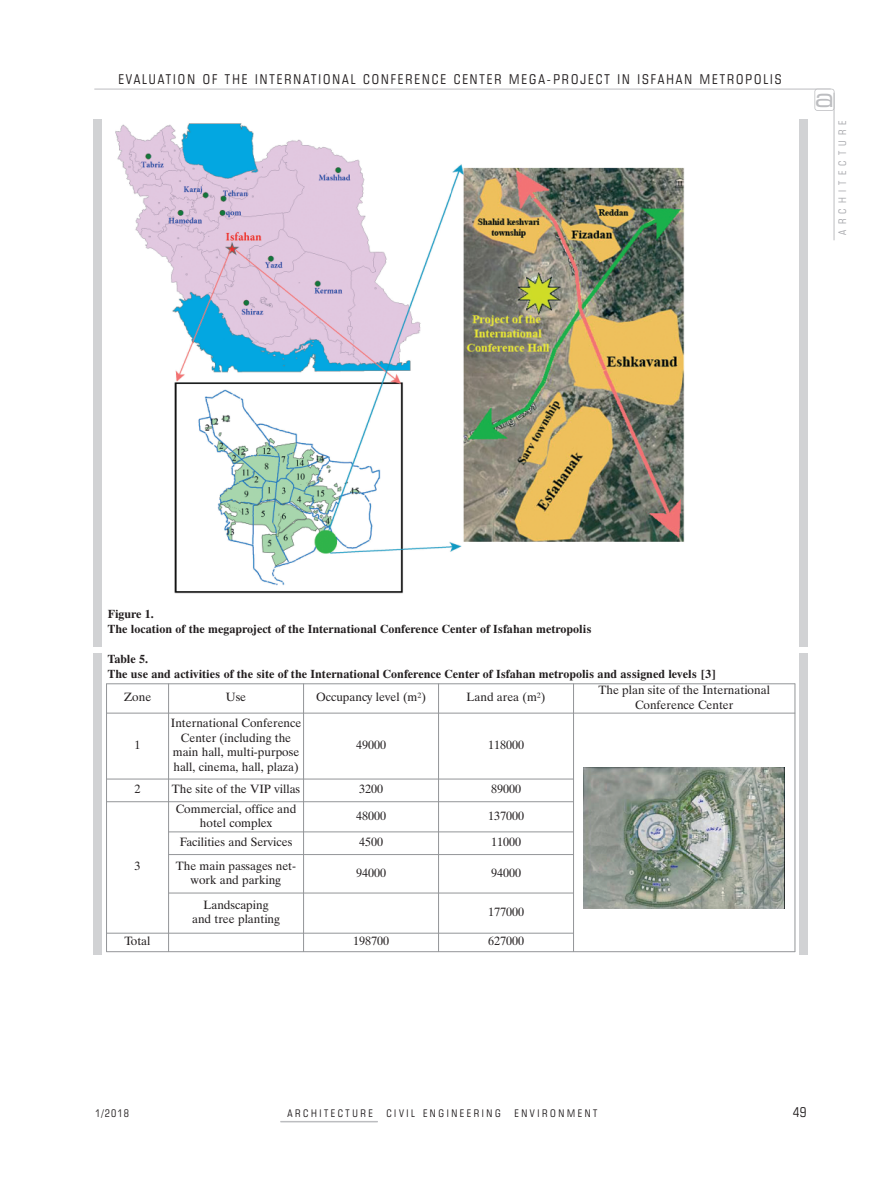
<style>
.page{position:relative;width:893px;height:1191px;background:#fff}
.page>*{position:absolute;margin:0;border:0;box-sizing:border-box;transform-origin:0 0}
.t1{font:25.5px "Square 721 Ex EU";color:#bcbdc0}
.t2{font:13.5px "Square 721 Cn EU";letter-spacing:.15em;color:#231f20}
.t3{font:12px/14.4px "Dutch 801 EU";color:#231f20;text-align:center}
.t4{font:700 12px/14.4px "Dutch 801 EU";color:#231f20}
.t5{font:10.5px "Square 721 Cn EU";letter-spacing:.25em;color:#231f20}
.t6{font:10.5px "Square 721 Cn EU";letter-spacing:.5em;color:#a8a9ad}
</style>
<div class="page">
<hr style="left:94px;top:89px;width:737px;height:1px;background:#bcbdc0">
<div style="left:814px;top:89px;width:20px;height:22px;border:2px solid #bcbdc0;border-radius:3px"></div>
<hr style="left:834px;top:93px;width:1px;height:147px;background:#bcbdc0">
<hr style="left:280px;top:1121px;width:98px;height:1px;background:#bcbdc0">
<div style="left:94px;top:119px;width:8px;height:528px;background:#d1d2d4"></div>
<div style="left:799px;top:119px;width:9px;height:528px;background:#d1d2d4"></div>
<img style="left:115px;top:123px;width:570px;height:471px">
<div style="left:94px;top:653px;width:8px;height:301px;background:#d1d2d4"></div>
<div style="left:799px;top:653px;width:9px;height:301px;background:#d1d2d4"></div>
<img style="left:584px;top:767px;width:200px;height:141px">
<hr style="left:106px;top:683px;width:1px;height:269px;background:#939598">
<hr style="left:168px;top:683px;width:1px;height:269px;background:#939598">
<hr style="left:303px;top:683px;width:1px;height:269px;background:#939598">
<hr style="left:438px;top:683px;width:1px;height:269px;background:#939598">
<hr style="left:573px;top:683px;width:1px;height:269px;background:#939598">
<hr style="left:795px;top:683px;width:1px;height:269px;background:#939598">
<hr style="left:106px;top:683px;width:689px;height:1px;background:#939598">
<hr style="left:106px;top:713px;width:689px;height:1px;background:#939598">
<hr style="left:106px;top:779px;width:468px;height:1px;background:#939598">
<hr style="left:106px;top:801px;width:468px;height:1px;background:#939598">
<hr style="left:168px;top:831px;width:406px;height:1px;background:#939598">
<hr style="left:168px;top:854px;width:406px;height:1px;background:#939598">
<hr style="left:168px;top:892px;width:406px;height:1px;background:#939598">
<hr style="left:106px;top:933px;width:468px;height:1px;background:#939598">
<hr style="left:106px;top:951px;width:689px;height:1px;background:#939598">
<p class="t2" style="left:118px;top:71px;width:665px">EVALUATION OF THE INTERNATIONAL CONFERENCE CENTER MEGA-PROJECT IN ISFAHAN METROPOLIS</p>
<h1 class="t1" style="left:815px;top:82px;width:21px">a</h1>
<p class="t6" style="left:836px;top:235px;width:116px;rotate:-90deg">ARCHITECTURE</p>
<p class="t4" style="left:108px;top:608px;width:485px">Figure 1.<br>The location of the megaproject of the International Conference Center of Isfahan metropolis</p>
<p class="t4" style="left:108px;top:652px;width:610px">Table 5.<br>The use and activities of the site of the International Conference Center of Isfahan metropolis and assigned levels [3]</p>
<p class="t3" style="left:124px;top:690px;width:29px">Zone</p>
<p class="t3" style="left:226px;top:690px;width:22px">Use</p>
<p class="t3" style="left:316px;top:690px;width:111px">Occupancy level (m²)</p>
<p class="t3" style="left:467px;top:690px;width:80px">Land area (m²)</p>
<p class="t3" style="left:599px;top:683px;width:173px">The plan site of the International<br>Conference Center</p>
<p class="t3" style="left:135px;top:738px;width:7px">1</p>
<p class="t3" style="left:171px;top:716px;width:132px">International Conference<br>Center (including the main hall, multi-purpose hall, cinema, hall, plaza)</p>
<p class="t3" style="left:356px;top:738px;width:31px">49000</p>
<p class="t3" style="left:488px;top:738px;width:37px">118000</p>
<p class="t3" style="left:135px;top:782px;width:7px">2</p>
<p class="t3" style="left:172px;top:782px;width:130px">The site of the VIP villas</p>
<p class="t3" style="left:359px;top:782px;width:25px">3200</p>
<p class="t3" style="left:491px;top:782px;width:31px">89000</p>
<p class="t3" style="left:135px;top:859px;width:7px">3</p>
<p class="t3" style="left:176px;top:801px;width:122px">Commercial, office and hotel complex</p>
<p class="t3" style="left:356px;top:808px;width:31px">48000</p>
<p class="t3" style="left:488px;top:808px;width:37px">137000</p>
<p class="t3" style="left:180px;top:835px;width:114px">Facilities and Services</p>
<p class="t3" style="left:359px;top:835px;width:25px">4500</p>
<p class="t3" style="left:491px;top:835px;width:31px">11000</p>
<p class="t3" style="left:176px;top:858px;width:122px">The main passages net&shy;work and parking</p>
<p class="t3" style="left:356px;top:865px;width:31px">94000</p>
<p class="t3" style="left:491px;top:865px;width:31px">94000</p>
<p class="t3" style="left:192px;top:897px;width:89px">Landscaping<br>and tree planting</p>
<p class="t3" style="left:488px;top:905px;width:37px">177000</p>
<p class="t3" style="left:125px;top:934px;width:27px">Total</p>
<p class="t3" style="left:353px;top:934px;width:37px">198700</p>
<p class="t3" style="left:488px;top:934px;width:37px">627000</p>
<p class="t5" style="left:95px;top:1107px;width:36px">1/2018</p>
<p class="t5" style="left:287px;top:1107px;width:87px">ARCHITECTURE</p>
<p class="t5" style="left:386px;top:1107px;width:116px">CIVIL ENGINEERING</p>
<p class="t5" style="left:514px;top:1107px;width:85px">ENVIRONMENT</p>
<p class="t2" style="left:793px;top:1104px;width:15px">49</p>
</div>
